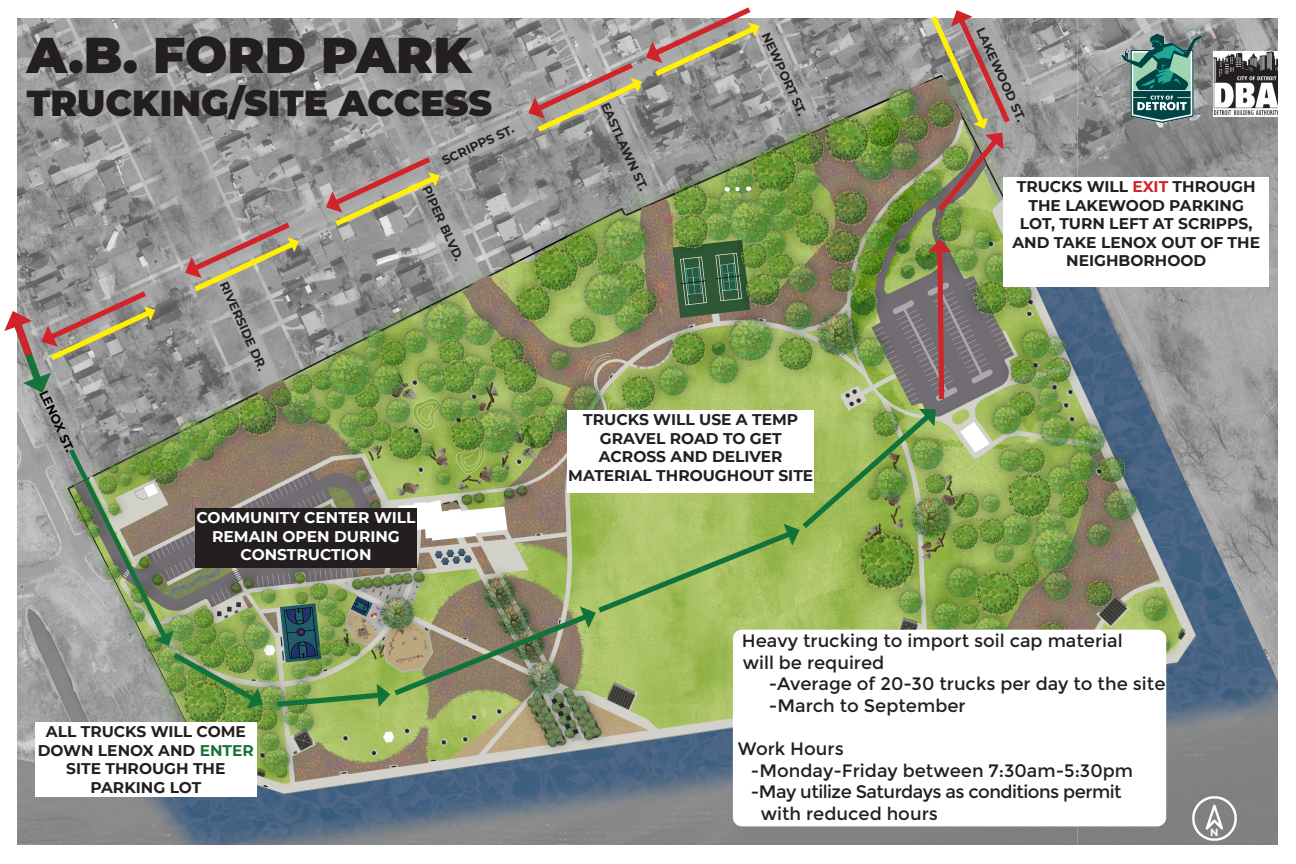
<style>
.page{position:relative;width:1296px;height:864px;background:#fff}
.page>*{position:absolute;margin:0;border:0;box-sizing:border-box;transform-origin:0 0}
.t1{font:900 50px "Montserrat";color:#231f20}
.t2{font:900 36px "Montserrat";color:#231f20}
.t3{font:18px/21.6px "Montserrat";color:#231f20}
.t4{font:18px/21.6px "Montserrat";letter-spacing:-.03em;color:#231f20}
.t5{font:700 15.45px/18.6px "Montserrat";color:#231f20;text-align:center}
.t6{font:700 15.45px/18.6px "Montserrat";color:#fff;text-align:center}
.t7{font:700 12.35px "Montserrat";color:#231f20}
.t8{font:700 12.35px "Montserrat";color:#000}
.t9{font:700 10.3px "Montserrat";color:#fff}
.s1{color:#18733a}
.s2{color:#d1232a}
</style>
<div class="page">
<img style="left:17px;top:18px;width:1261px;height:826px">
<img style="left:1188px;top:793px;width:52px;height:51px">
<div style="left:35px;top:722px;width:222px;height:74px;background:#fff"></div>
<div style="left:1003px;top:177px;width:266px;height:110px;background:#fff"></div>
<div style="left:733px;top:630px;width:433px;height:196px;background:#fff;border-radius:9px"></div>
<img style="left:4px;top:7px;width:1010px;height:703px">
<img style="left:1122px;top:20px;width:90px;height:103px">
<img style="left:1214px;top:51px;width:64px;height:65px">
<p class="t1" style="left:27px;top:17px;width:446px">A.B. FORD PARK</p>
<p class="t2" style="left:27px;top:76px;width:467px">TRUCKING/SITE ACCESS</p>
<p class="t7" style="left:439px;top:153px;width:79px;rotate:-25deg">SCRIPPS ST.</p>
<p class="t8" style="left:51px;top:387px;width:68px;rotate:65deg">LENOX ST.</p>
<p class="t7" style="left:231px;top:279px;width:98px;rotate:65deg">RIVERSIDE DR.</p>
<p class="t7" style="left:434px;top:182px;width:83px;rotate:65deg">PIPER BLVD.</p>
<p class="t6" style="left:197px;top:508px;width:221px">COMMUNITY CENTER WILL<br>REMAIN OPEN DURING<br>CONSTRUCTION</p>
<p class="t5" style="left:38px;top:722px;width:218px">ALL TRUCKS WILL COME<br>DOWN LENOX AND <span class="s1">ENTER<br></span>SITE THROUGH THE</p>
<p class="t5" style="left:91px;top:777px;width:112px">PARKING LOT</p>
<p class="t7" style="left:612px;top:99px;width:97px;rotate:65deg">EASTLAWN ST.</p>
<p class="t7" style="left:773px;top:29px;width:92px;rotate:65deg">NEWPORT ST.</p>
<p class="t5" style="left:583px;top:410px;width:216px">TRUCKS WILL USE A TEMP<br>GRAVEL ROAD TO GET<br>ACROSS AND DELIVER</p>
<p class="t5" style="left:568px;top:465px;width:247px">MATERIAL THROUGHOUT SITE</p>
<p class="t7" style="left:988px;top:25px;width:103px;rotate:65deg">LAKEWOOD ST.</p>
<p class="t5" style="left:1012px;top:177px;width:249px">TRUCKS WILL <span class="s2">EXIT</span> THROUGH<br>THE LAKEWOOD PARKING<br>LOT, TURN LEFT AT SCRIPPS,<br>AND TAKE LENOX OUT OF THE<br>NEIGHBORHOOD</p>
<p class="t3" style="left:742px;top:630px;width:382px">Heavy trucking to import soil cap material will be required</p>
<p class="t3" style="left:769px;top:673px;width:398px">-Average of 20-30 trucks per day to the site</p>
<p class="t3" style="left:769px;top:695px;width:198px">-March to September</p>
<p class="t3" style="left:738px;top:738px;width:108px">Work Hours</p>
<p class="t3" style="left:751px;top:760px;width:384px">-Monday-Friday between 7:30am-5:30pm</p>
<p class="t4" style="left:761px;top:781px;width:362px;text-indent:-10px">-May utilize Saturdays as conditions permit with reduced hours</p>
<p class="t9" style="left:1210px;top:825px;width:10px">N</p>
</div>
